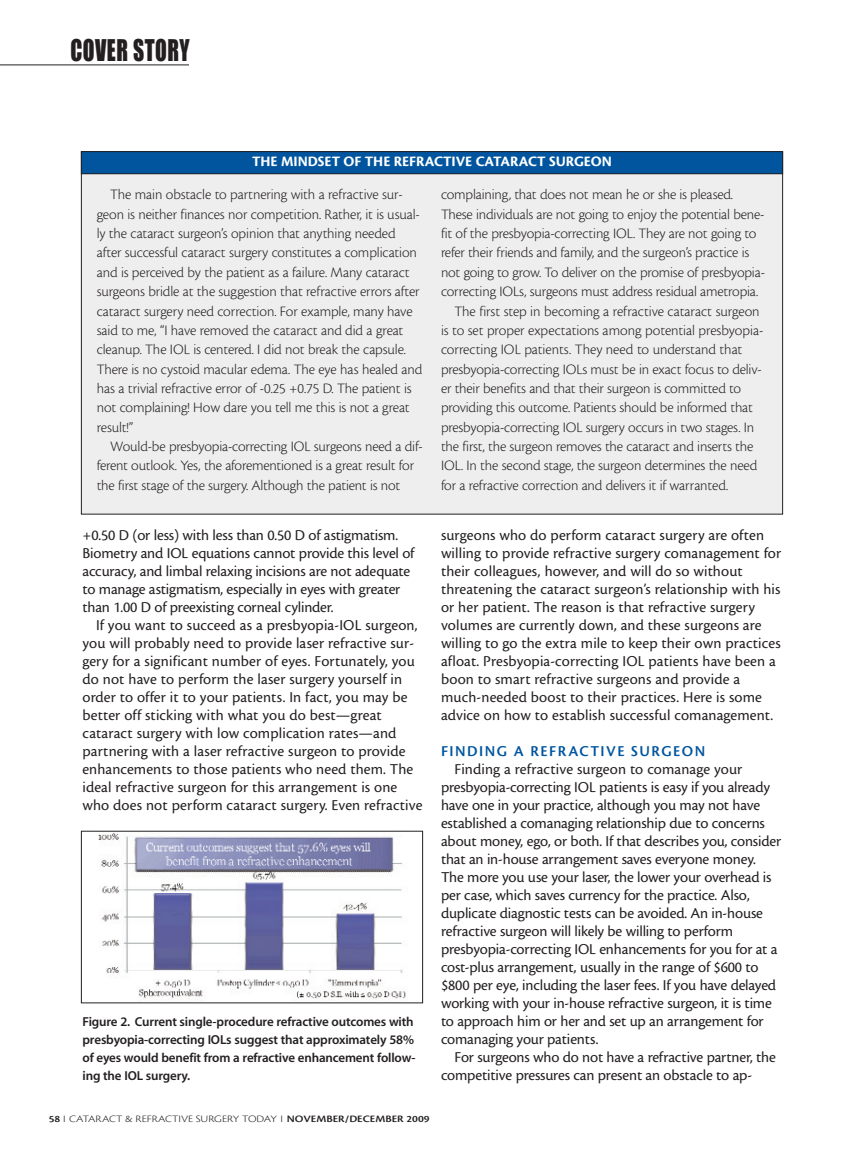
<style>
.page{position:relative;width:864px;height:1161px;background:#fff}
.page>*{position:absolute;margin:0;border:0;box-sizing:border-box;transform-origin:0 0}
.t1{font:27.75px "Impact";letter-spacing:.02em;color:#231f20;scale:.78 1}
.t2{font:15.75px/18px "Cronos MM 408 11";color:#231f20}
.t3{font:15.75px "Cronos MM 574 11";letter-spacing:.095em;color:#01559f}
.t4{font:15px/19.4px "Cronos MM 250 11";letter-spacing:-.01em;color:#231f20}
.t5{font:15px "Cronos MM 700 11";color:#fff}
.t6{font:13.05px/18px "Myriad MM 565 600";letter-spacing:-.01em;color:#231f20}
.t7{font:10.2px "Cronos MM 250 11";color:#231f20;scale:1.18 1}
.s1{font-family:"Cronos MM 574 11"}
</style>
<div class="page">
<hr style="left:0;top:65px;width:189px;height:1px;background:#231f20">
<img style="left:98px;top:833px;width:308px;height:168px">
<div style="left:81px;top:831px;width:342px;height:172px;border:1px solid #231f20"></div>
<div style="left:82px;top:152px;width:700px;height:362px;background:#eeeeef"></div>
<div style="left:81px;top:152px;width:702px;height:22px;background:#01559f"></div>
<div style="left:81px;top:151px;width:702px;height:23px;border:1px solid #231f20"></div>
<h1 class="t1" style="left:70px;top:41px;width:154px">COVER STORY</h1>
<p class="t5" style="left:252px;top:156px;width:361px">THE MINDSET OF THE REFRACTIVE CATARACT SURGEON</p>
<p class="t4" style="left:97px;top:186px;width:327px;text-indent:14px">The main obstacle to partnering with a refractive sur&shy;geon is neither finances nor competition. Rather, it is usual&shy;ly the cataract surgeon’s opinion that anything needed after successful cataract surgery constitutes a complication and is perceived by the patient as a failure. Many cataract surgeons bridle at the suggestion that refractive errors after cataract surgery need correction. For example, many have said to me, “I have removed the cataract and did a great cleanup. The IOL is centered. I did not break the capsule.<br>There is no cystoid macular edema. The eye has healed and has a trivial refractive error of -0.25 +0.75 D. The patient is not complaining! How dare you tell me this is not a great result!”</p>
<p class="t4" style="left:97px;top:438px;width:328px;text-indent:14px">Would-be presbyopia-correcting IOL surgeons need a dif&shy;ferent outlook. Yes, the aforementioned is a great result for the first stage of the surgery. Although the patient is not</p>
<p class="t4" style="left:441px;top:186px;width:294px">complaining, that does not mean he or she is pleased.</p>
<p class="t4" style="left:441px;top:205px;width:325px">These individuals are not going to enjoy the potential bene-</p>
<p class="t4" style="left:441px;top:225px;width:317px">fit of the presbyopia-correcting IOL. They are not going to</p>
<p class="t4" style="left:441px;top:244px;width:310px">refer their friends and family, and the surgeon’s practice is</p>
<p class="t4" style="left:441px;top:264px;width:325px">not going to grow. To deliver on the promise of presbyopia-</p>
<p class="t4" style="left:441px;top:283px;width:319px">correcting IOLs, surgeons must address residual ametropia.</p>
<p class="t4" style="left:454px;top:302px;width:307px">The first step in becoming a refractive cataract surgeon</p>
<p class="t4" style="left:441px;top:322px;width:324px">is to set proper expectations among potential presbyopia-</p>
<p class="t4" style="left:441px;top:341px;width:303px">correcting IOL patients. They need to understand that</p>
<p class="t4" style="left:441px;top:360px;width:322px">presbyopia-correcting IOLs must be in exact focus to deliv-</p>
<p class="t4" style="left:441px;top:380px;width:302px">er their benefits and that their surgeon is committed to</p>
<p class="t4" style="left:441px;top:399px;width:313px">providing this outcome. Patients should be informed that</p>
<p class="t4" style="left:441px;top:418px;width:315px">presbyopia-correcting IOL surgery occurs in two stages. In</p>
<p class="t4" style="left:441px;top:438px;width:314px">the first, the surgeon removes the cataract and inserts the</p>
<p class="t4" style="left:441px;top:457px;width:318px">IOL. In the second stage, the surgeon determines the need</p>
<p class="t4" style="left:441px;top:476px;width:289px">for a refractive correction and delivers it if warranted.</p>
<p class="t2" style="left:83px;top:527px;width:333px">+0.50 D (or less) with less than 0.50 D of astigmatism.<br>Biometry and IOL equations cannot provide this level of accuracy, and limbal relaxing incisions are not adequate to manage astigmatism, especially in eyes with greater than 1.00 D of preexisting corneal cylinder.</p>
<p class="t2" style="left:83px;top:617px;width:341px;text-indent:13px">If you want to succeed as a presbyopia-IOL surgeon, you will probably need to provide laser refractive sur&shy;gery for a significant number of eyes. Fortunately, you do not have to perform the laser surgery yourself in order to offer it to your patients. In fact, you may be better off sticking with what you do best—great cataract surgery with low complication rates—and partnering with a laser refractive surgeon to provide enhancements to those patients who need them. The ideal refractive surgeon for this arrangement is one who does not perform cataract surgery. Even refractive</p>
<p class="t6" style="left:82px;top:1014px;width:334px">Figure 2. Current single-procedure refractive outcomes with presbyopia-correcting IOLs suggest that approximately 58% of eyes would benefit from a refractive enhancement follow&shy;ing the IOL surgery.</p>
<p class="t2" style="left:441px;top:527px;width:342px">surgeons who do perform cataract surgery are often willing to provide refractive surgery comanagement for their colleagues, however, and will do so without threatening the cataract surgeon’s relationship with his or her patient. The reason is that refractive surgery volumes are currently down, and these surgeons are willing to go the extra mile to keep their own practices afloat. Presbyopia-correcting IOL patients have been a boon to smart refractive surgeons and provide a much-needed boost to their practices. Here is some advice on how to establish successful comanagement.</p>
<p class="t3" style="left:441px;top:745px;width:266px">FINDING A REFRACTIVE SURGEON</p>
<p class="t2" style="left:441px;top:761px;width:342px;text-indent:13px">Finding a refractive surgeon to comanage your presbyopia-correcting IOL patients is easy if you already have one in your practice, although you may not have established a comanaging relationship due to concerns about money, ego, or both. If that describes you, consider that an in-house arrangement saves everyone money.<br>The more you use your laser, the lower your overhead is per case, which saves currency for the practice. Also, duplicate diagnostic tests can be avoided. An in-house refractive surgeon will likely be willing to perform presbyopia-correcting IOL enhancements for you for at a cost-plus arrangement, usually in the range of $600 to $800 per eye, including the laser fees. If you have delayed working with your in-house refractive surgeon, it is time to approach him or her and set up an arrangement for comanaging your patients.</p>
<p class="t2" style="left:441px;top:1049px;width:336px;text-indent:13px">For surgeons who do not have a refractive partner, the competitive pressures can present an obstacle to ap-</p>
<p class="t7" style="left:49px;top:1115px;width:324px"><span class="s1">58</span> I CATARACT &amp; REFRACTIVE SURGERY TODAY I <span class="s1">NOVEMBER/DECEMBER 2009</span></p>
</div>
